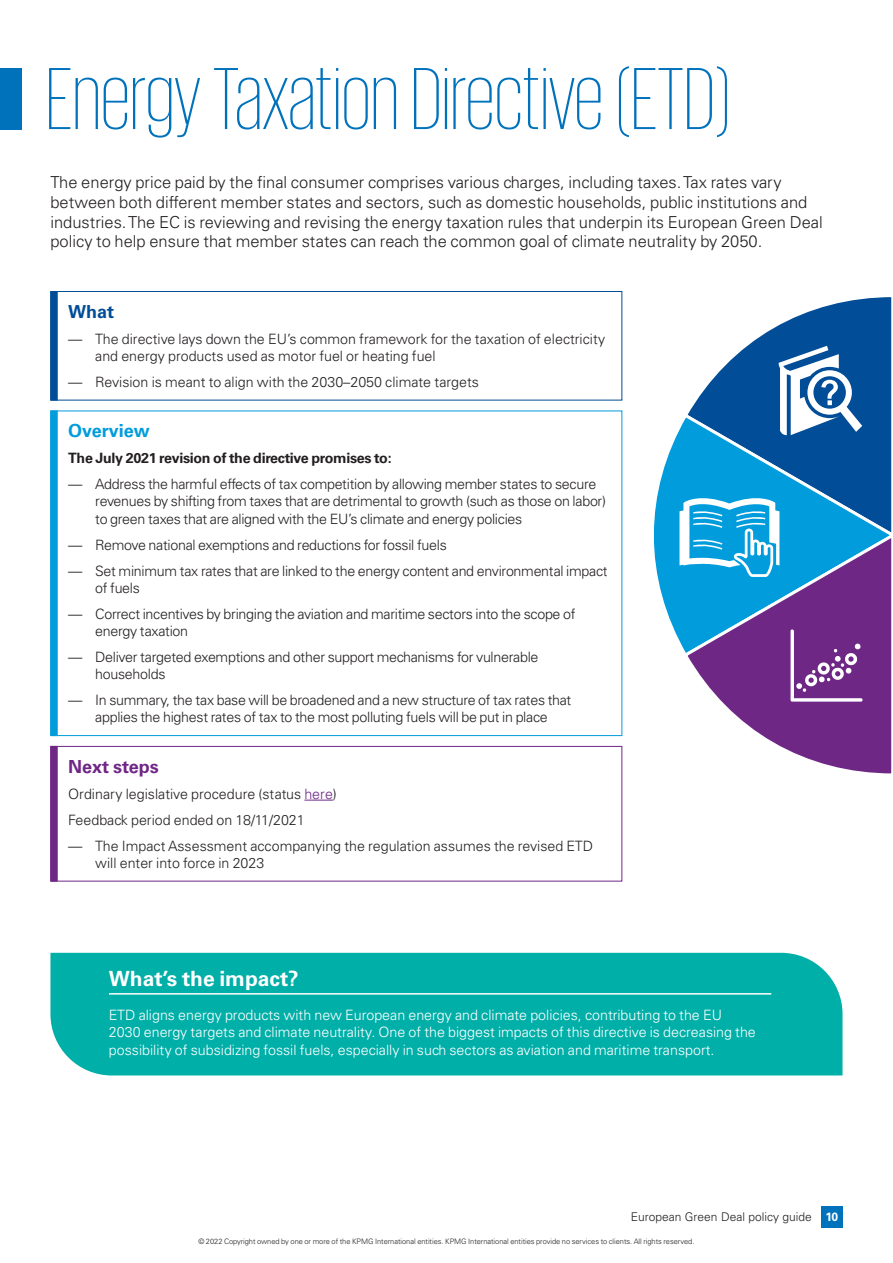
<style>
.page{position:relative;width:893px;height:1263px;background:#fff}
.page>*{position:absolute;margin:0;border:0;box-sizing:border-box;transform-origin:0 0}
.t1{font:200 90px "KPMG";color:#0072bc}
.t2{font:700 21px "Univers LT Std";color:#fff}
.t3{font:700 18px "Univers LT Std";color:#6f2786}
.t4{font:700 18px "Univers LT Std";color:#009cdc}
.t5{font:700 18px "Univers LT Std";color:#014d97}
.t6{font:300 16.5px/19.8px "Univers LT Std";color:#231f20}
.t7{font:300 14.25px/17.1px "Univers LT Std";letter-spacing:-.02em;color:#231f20}
.t8{font:300 14.25px/17.1px "Univers LT Std";color:#231f20}
.t9{font:300 14.25px/17.1px "Univers LT Std";color:#fff}
.t10{font:700 14.25px "Univers LT Std";letter-spacing:-.02em;color:#231f20}
.t11{font:300 12px "Univers LT Std";color:#231f20}
.t12{font:300 7.5px "Univers LT Std";letter-spacing:-.005em;color:#231f20}
.s1{color:#6f2786}
.s2{font-weight:700;color:#fff}
</style>
<div class="page">
<div style="left:50px;top:291px;width:572px;height:109px;border:1px solid #014d97"></div>
<div style="left:50px;top:291px;width:8px;height:109px;background:#014d97;border:1px solid #014d97"></div>
<div style="left:50px;top:411px;width:8px;height:325px;background:#009cdc;border:1px solid #009cdc"></div>
<svg style="left:304px;top:800px;width:29px;height:1px"></svg>
<div style="left:50px;top:746px;width:572px;height:135px;border:1px solid #6f2786"></div>
<div style="left:50px;top:746px;width:8px;height:135px;background:#6f2786;border:1px solid #6f2786"></div>
<svg style="left:690px;top:297px;width:199px;height:114px"></svg>
<svg style="left:654px;top:411px;width:235px;height:233px"></svg>
<svg style="left:681px;top:531px;width:208px;height:243px"></svg>
<svg style="left:889px;top:297px;width:3px;height:477px"></svg>
<svg style="left:791px;top:629px;width:72px;height:73px"></svg>
<svg style="left:778px;top:346px;width:84px;height:89px"></svg>
<svg style="left:679px;top:493px;width:100px;height:84px"></svg>
<div style="left:50px;top:953px;width:792px;height:122px;background:#00afa8"></div>
<hr style="left:109px;top:993px;width:662px;height:1px;background:#fff">
<div style="left:0;top:68px;width:22px;height:62px;background:#0072bc"></div>
<div style="left:821px;top:1207px;width:21px;height:21px;background:#0072bc"></div>
<h1 class="t1" style="left:46px;top:56px;width:686px">Energy Taxation Directive (ETD)</h1>
<p class="t6" style="left:50px;top:172px;width:774px">The energy price paid by the final consumer comprises various charges, including taxes. Tax rates vary between both different member states and sectors, such as domestic households, public institutions and industries. The EC is reviewing and revising the energy taxation rules that underpin its European Green Deal policy to help ensure that member states can reach the common goal of climate neutrality by 2050.</p>
<p class="t5" style="left:68px;top:301px;width:48px">What</p>
<p class="t8" style="left:95px;top:330px;width:511px;text-indent:-27px">— The directive lays down the EU’s common framework for the taxation of electricity and energy products used as motor fuel or heating fuel</p>
<p class="t8" style="left:68px;top:373px;width:412px">— Revision is meant to align with the 2030–2050 climate targets</p>
<p class="t4" style="left:68px;top:420px;width:83px">Overview</p>
<p class="t10" style="left:68px;top:450px;width:325px">The July 2021 revision of the directive promises to:</p>
<p class="t7" style="left:95px;top:476px;width:512px;text-indent:-27px">— Address the harmful effects of tax competition by allowing member states to secure revenues by shifting from taxes that are detrimental to growth (such as those on labor) to green taxes that are aligned with the EU’s climate and energy policies</p>
<p class="t7" style="left:68px;top:536px;width:380px">— Remove national exemptions and reductions for fossil fuels</p>
<p class="t7" style="left:95px;top:562px;width:514px;text-indent:-27px">— Set minimum tax rates that are linked to the energy content and environmental impact of fuels</p>
<p class="t7" style="left:95px;top:605px;width:482px;text-indent:-27px">— Correct incentives by bringing the aviation and maritime sectors into the scope of energy taxation</p>
<p class="t7" style="left:95px;top:649px;width:445px;text-indent:-27px">— Deliver targeted exemptions and other support mechanisms for vulnerable households</p>
<p class="t7" style="left:68px;top:692px;width:505px;text-align:center">— In summary, the tax base will be broadened and a new structure of tax rates that applies the highest rates of tax to the most polluting fuels will be put in place</p>
<p class="t3" style="left:68px;top:756px;width:92px">Next steps</p>
<p class="t8" style="left:68px;top:780px;width:270px;line-height:26.1px">Ordinary legislative procedure (status <span class="s1">here</span>)<br>Feedback period ended on 18/11/2021</p>
<p class="t8" style="left:95px;top:837px;width:499px;text-indent:-27px">— The Impact Assessment accompanying the regulation assumes the revised ETD will enter into force in 2023</p>
<h2 class="t2" style="left:109px;top:966px;width:191px">What’s the impact?</h2>
<p class="t9" style="left:109px;top:1007px;width:648px">ETD aligns energy products with new European energy and climate policies, contributing to the EU<br>2030 energy targets and climate neutrality. One of the biggest impacts of this directive is decreasing the possibility of subsidizing fossil fuels, especially in such sectors as aviation and maritime transport.</p>
<p class="t11" style="left:631px;top:1209px;width:209px">European Green Deal policy guide <span class="s2">10</span></p>
<p class="t12" style="left:198px;top:1236px;width:498px">© 2022 Copyright owned by one or more of the KPMG International entities. KPMG International entities provide no services to clients. All rights reserved.</p>
</div>
